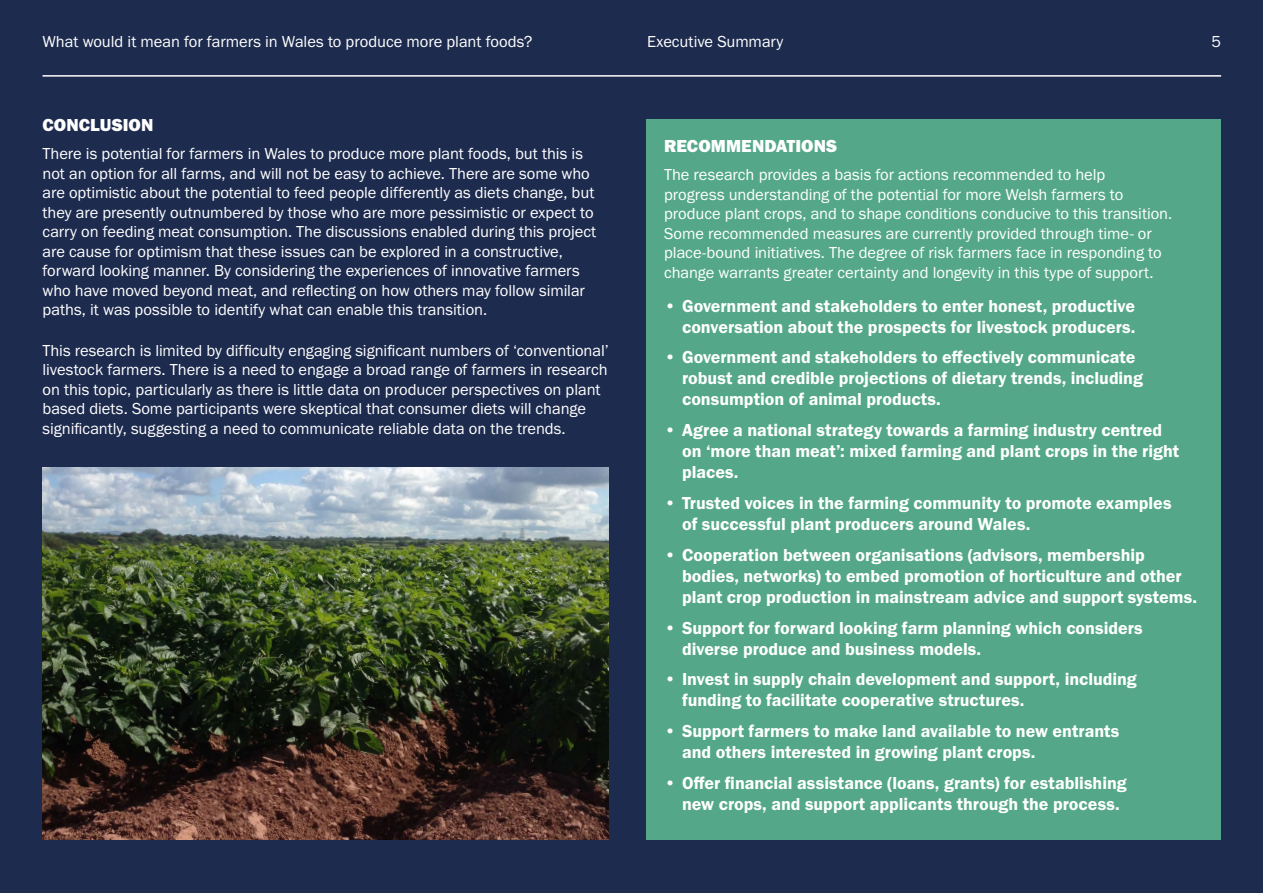
<style>
.page{position:relative;width:1263px;height:893px;background:#1d2b4e}
.page>*{position:absolute;margin:0;border:0;box-sizing:border-box;transform-origin:0 0}
.t1{font:18px/21px "Franklin Gothic URW Dem";color:#fff}
.t2{font:18px "Franklin Gothic URW Hea";letter-spacing:.005em;color:#fff}
.t3{font:16.5px/19.5px "Franklin Gothic URW Boo";letter-spacing:-.005em;color:#fff}
</style>
<div class="page">
<div style="left:646px;top:119px;width:575px;height:721px;background:#54a889"></div>
<hr style="left:43px;top:75px;width:1178px;height:2px;background:#fff">
<img style="left:43px;top:468px;width:566px;height:372px">
<p class="t3" style="left:43px;top:31px;width:491px">What would it mean for farmers in Wales to produce more plant foods?</p>
<p class="t3" style="left:647px;top:31px;width:138px">Executive Summary</p>
<p class="t3" style="left:1211px;top:31px;width:11px">5</p>
<p class="t2" style="left:43px;top:113px;width:112px">CONCLUSION</p>
<p class="t3" style="left:43px;top:144px;width:555px">There is potential for farmers in Wales to produce more plant foods, but this is not an option for all farms, and will not be easy to achieve. There are some who are optimistic about the potential to feed people differently as diets change, but they are presently outnumbered by those who are more pessimistic or expect to carry on feeding meat consumption. The discussions enabled during this project are cause for optimism that these issues can be explored in a constructive, forward looking manner. By considering the experiences of innovative farmers who have moved beyond meat, and reflecting on how others may follow similar paths, it was possible to identify what can enable this transition.</p>
<p class="t3" style="left:43px;top:340px;width:568px">This research is limited by difficulty engaging significant numbers of ‘conventional’ livestock farmers. There is a need to engage a broad range of farmers in research on this topic, particularly as there is little data on producer perspectives on plant based diets. Some participants were skeptical that consumer diets will change significantly, suggesting a need to communicate reliable data on the trends.</p>
<p class="t2" style="left:664px;top:135px;width:175px">RECOMMENDATIONS</p>
<p class="t3" style="left:664px;top:165px;width:510px">The research provides a basis for actions recommended to help<br>progress understanding of the potential for more Welsh farmers to produce plant crops, and to shape conditions conducive to this transition.<br>Some recommended measures are currently provided through time- or place-bound initiatives. The degree of risk farmers face in responding to change warrants greater certainty and longevity in this type of support.</p>
<p class="t1" style="left:664px;top:295px;width:473px;text-align:right">• Government and stakeholders to enter honest, productive conversation about the prospects for livestock producers.</p>
<p class="t1" style="left:682px;top:347px;width:462px;text-indent:-18px">• Government and stakeholders to effectively communicate robust and credible projections of dietary trends, including consumption of animal products.</p>
<p class="t1" style="left:682px;top:419px;width:499px;text-indent:-18px">• Agree a national strategy towards a farming industry centred on ‘more than meat’: mixed farming and plant crops in the right places.</p>
<p class="t1" style="left:682px;top:492px;width:491px;text-indent:-18px">• Trusted voices in the farming community to promote examples of successful plant producers around Wales.</p>
<p class="t1" style="left:682px;top:544px;width:516px;text-indent:-18px">• Cooperation between organisations (advisors, membership bodies, networks) to embed promotion of horticulture and other plant crop production in mainstream advice and support systems.</p>
<p class="t1" style="left:682px;top:617px;width:462px;text-indent:-18px">• Support for forward looking farm planning which considers diverse produce and business models.</p>
<p class="t1" style="left:682px;top:669px;width:456px;text-indent:-18px">• Invest in supply chain development and support, including funding to facilitate cooperative structures.</p>
<p class="t1" style="left:682px;top:720px;width:439px;text-indent:-18px">• Support farmers to make land available to new entrants and others interested in growing plant crops.</p>
<p class="t1" style="left:682px;top:772px;width:446px;text-indent:-18px">• Offer financial assistance (loans, grants) for establishing new crops, and support applicants through the process.</p>
</div>
